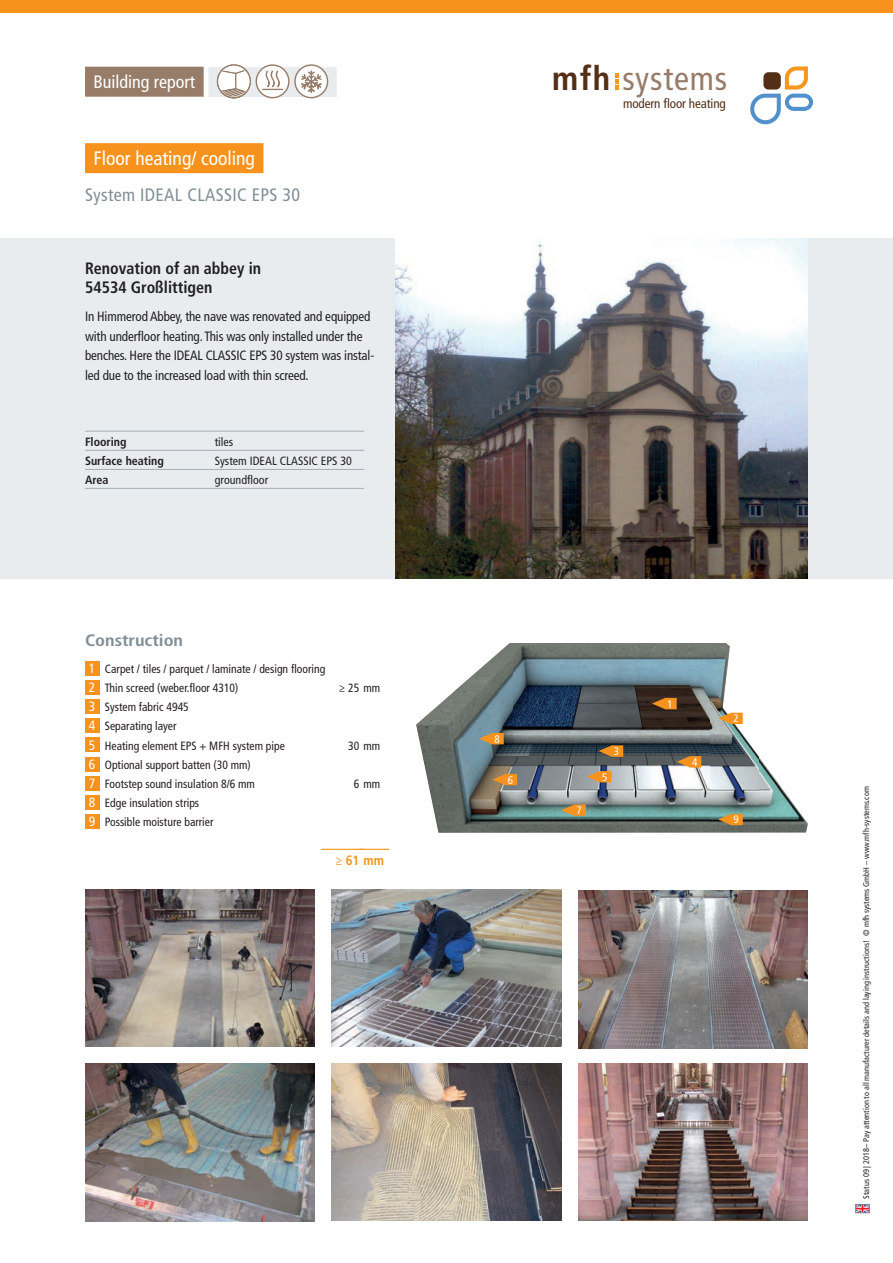
<style>
.page{position:relative;width:893px;height:1263px;background:#fff}
.page>*{position:absolute;margin:0;border:0;box-sizing:border-box;transform-origin:0 0}
.t1{font:condensed 33.6px "Frutiger LT Std";letter-spacing:.025em;color:#977d69}
.t2{font:condensed 19.5px "Frutiger LT Std";color:#fff}
.t3{font:condensed 18px "Frutiger LT Std";letter-spacing:.02em;color:#828f96}
.t4{font:condensed 18px "Frutiger LT Std";color:#fff}
.t5{font:700 condensed 16.5px/19.5px "Frutiger LT Std";color:#231f20}
.t6{font:700 condensed 16.5px "Frutiger LT Std";color:#828f96;scale:1.11 1}
.t7{font:condensed 13.5px/19.5px "Frutiger LT Std";letter-spacing:-.01em;color:#231f20}
.t8{font:700 condensed 13.5px "Frutiger LT Std";color:#f7931d}
.t9{font:condensed 13.05px "Frutiger LT Std";letter-spacing:-.01em;color:#532f18}
.t10{font:condensed 12px/19.2px "Frutiger LT Std";color:#231f20}
.t11{font:700 condensed 12px "Frutiger LT Std";color:#231f20}
.t12{font:condensed 10.95px "Frutiger LT Std";color:#fff}
.t13{font:condensed 8.25px "Frutiger LT Std";color:#231f20}
.s1{font-size:13.5px;color:#fff}
.s2{font-weight:400}
.s3{font-weight:700;color:#532f18}
</style>
<div class="page">
<div style="left:0;top:0;width:893px;height:13px;background:#f7931d"></div>
<svg style="left:615px;top:73px;width:3px;height:17px"></svg>
<svg style="left:750px;top:66px;width:63px;height:58px"></svg>
<div style="left:0;top:238px;width:893px;height:340px;background:#e9ecee"></div>
<img style="left:395px;top:238px;width:412px;height:340px">
<hr style="left:85px;top:431px;width:130px;height:1px;background:#a4aeb6">
<hr style="left:215px;top:431px;width:149px;height:1px;background:#a4aeb6">
<hr style="left:85px;top:450px;width:130px;height:1px;background:#a4aeb6">
<hr style="left:215px;top:450px;width:149px;height:1px;background:#a4aeb6">
<hr style="left:85px;top:469px;width:130px;height:1px;background:#a4aeb6">
<hr style="left:215px;top:469px;width:149px;height:1px;background:#a4aeb6">
<hr style="left:85px;top:488px;width:130px;height:1px;background:#a4aeb6">
<hr style="left:215px;top:488px;width:149px;height:1px;background:#a4aeb6">
<div style="left:85px;top:143px;width:178px;height:30px;background:#f7931d"></div>
<img style="left:331px;top:889px;width:230px;height:157px">
<img style="left:332px;top:1063px;width:229px;height:157px">
<img style="left:578px;top:1063px;width:230px;height:157px">
<img style="left:578px;top:891px;width:230px;height:157px">
<img style="left:85px;top:889px;width:230px;height:157px">
<img style="left:85px;top:1064px;width:230px;height:157px">
<div style="left:85px;top:661px;width:14px;height:14px;background:#f7931d"></div>
<div style="left:85px;top:680px;width:14px;height:14px;background:#f7931d"></div>
<div style="left:85px;top:700px;width:14px;height:14px;background:#f7931d"></div>
<div style="left:85px;top:719px;width:14px;height:14px;background:#f7931d"></div>
<div style="left:85px;top:738px;width:14px;height:14px;background:#f7931d"></div>
<div style="left:85px;top:757px;width:14px;height:14px;background:#f7931d"></div>
<div style="left:85px;top:776px;width:14px;height:14px;background:#f7931d"></div>
<div style="left:85px;top:795px;width:14px;height:14px;background:#f7931d"></div>
<div style="left:85px;top:814px;width:14px;height:14px;background:#f7931d"></div>
<hr style="left:321px;top:849px;width:43px;height:1px;background:#f7931d">
<hr style="left:359px;top:849px;width:30px;height:1px;background:#f7931d">
<img style="left:416px;top:643px;width:294px;height:95px">
<img style="left:710px;top:643px;width:49px;height:190px">
<img style="left:419px;top:738px;width:291px;height:95px">
<img style="left:759px;top:757px;width:49px;height:75px">
<svg style="left:652px;top:698px;width:25px;height:11px"></svg>
<svg style="left:718px;top:713px;width:25px;height:11px"></svg>
<svg style="left:677px;top:756px;width:24px;height:11px"></svg>
<svg style="left:492px;top:774px;width:25px;height:11px"></svg>
<svg style="left:479px;top:733px;width:25px;height:11px"></svg>
<svg style="left:718px;top:814px;width:25px;height:11px"></svg>
<svg style="left:599px;top:745px;width:24px;height:12px"></svg>
<svg style="left:561px;top:804px;width:25px;height:12px"></svg>
<svg style="left:587px;top:771px;width:24px;height:11px"></svg>
<div style="left:208px;top:67px;width:129px;height:30px;background:#e9ecee"></div>
<svg style="left:217px;top:64px;width:111px;height:34px"></svg>
<div style="left:85px;top:67px;width:119px;height:30px;background:#977d69"></div>
<svg style="left:857px;top:1206px;width:11px;height:5px"></svg>
<div style="left:855px;top:1204px;width:15px;height:9px;border:1px solid #828f96"></div>
<h3 class="t4" style="left:94px;top:71px;width:103px">Building report</h3>
<h2 class="t2" style="left:94px;top:147px;width:163px">Floor heating/ cooling</h2>
<h3 class="t3" style="left:85px;top:184px;width:217px">System IDEAL CLASSIC EPS 30</h3>
<h3 class="t5" style="left:85px;top:258px;width:178px">Renovation of an abbey in<br>54534 Großlittigen</h3>
<p class="t7" style="left:85px;top:307px;width:291px">In Himmerod Abbey, the nave was renovated and equipped with underfloor heating. This was only installed under the benches. Here the IDEAL CLASSIC EPS 30 system was instal&shy;led due to the increased load with thin screed.</p>
<p class="t11" style="left:85px;top:435px;width:43px">Flooring</p>
<p class="t10" style="left:215px;top:432px;width:20px">tiles</p>
<p class="t11" style="left:85px;top:454px;width:80px">Surface heating</p>
<p class="t10" style="left:215px;top:451px;width:139px">System IDEAL CLASSIC EPS 30</p>
<p class="t11" style="left:85px;top:473px;width:25px">Area</p>
<p class="t10" style="left:215px;top:470px;width:55px">groundfloor</p>
<h3 class="t6" style="left:85px;top:630px;width:90px">Construction</h3>
<p class="t10" style="left:89px;top:659px;width:238px"><span class="s1">1</span> Carpet / tiles / parquet / laminate / design flooring<br><span class="s1">2</span> Thin screed (weber.floor 4310)</p>
<p class="t10" style="left:89px;top:697px;width:198px"><span class="s1">3</span> System fabric 4945<br><span class="s1">4</span> Separating layer<br><span class="s1">5</span> Heating element EPS + MFH system pipe</p>
<p class="t10" style="left:89px;top:755px;width:168px"><span class="s1">6</span> Optional support batten (30 mm)<br><span class="s1">7</span> Footstep sound insulation 8/6 mm</p>
<p class="t10" style="left:89px;top:793px;width:126px"><span class="s1">8</span> Edge insulation strips<br><span class="s1">9</span> Possible moisture barrier</p>
<p class="t10" style="left:339px;top:678px;width:43px">≥ 25 mm</p>
<p class="t10" style="left:348px;top:736px;width:34px">30 mm</p>
<p class="t10" style="left:354px;top:774px;width:28px">6 mm</p>
<p class="t8" style="left:336px;top:852px;width:50px"><span class="s2">≥</span> 61 mm</p>
<h1 class="t1" style="left:552px;top:58px;width:177px"><span class="s3">mfh</span> systems</h1>
<p class="t9" style="left:623px;top:96px;width:104px">modern floor heating</p>
<p class="t12" style="left:494px;top:732px;width:7px">8</p>
<p class="t12" style="left:508px;top:773px;width:7px">6</p>
<p class="t12" style="left:576px;top:804px;width:7px">7</p>
<p class="t12" style="left:614px;top:745px;width:7px">3</p>
<p class="t12" style="left:602px;top:770px;width:7px">5</p>
<p class="t12" style="left:667px;top:697px;width:7px">1</p>
<p class="t12" style="left:692px;top:756px;width:7px">4</p>
<p class="t12" style="left:733px;top:712px;width:7px">2</p>
<p class="t12" style="left:733px;top:813px;width:7px">9</p>
<p class="t13" style="left:862px;top:1199px;width:414px;rotate:-90deg">Status 09 | 2018– Pay attention to all manufacturer details and laying instructions! © mfh systems GmbH – www.mfh-systems.com</p>
</div>
